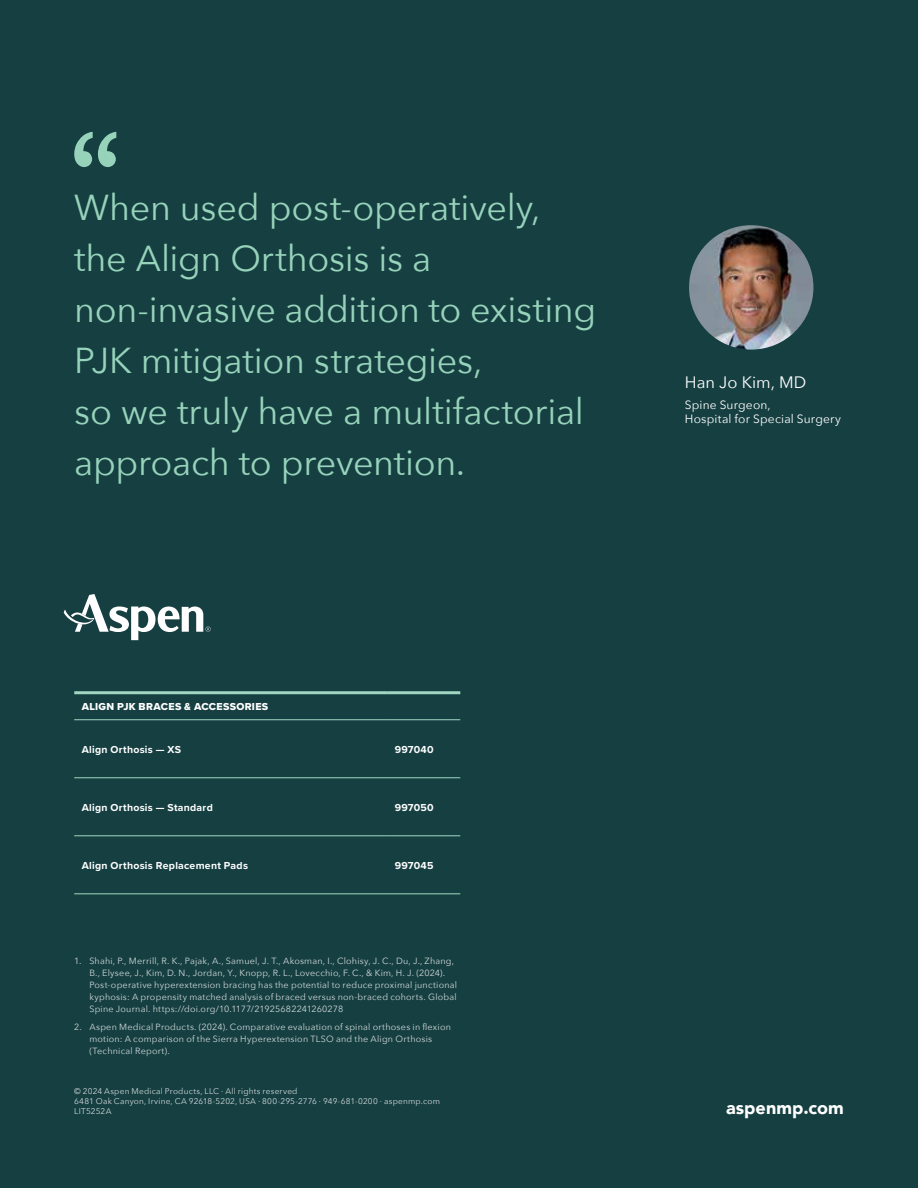
<style>
.page{position:relative;width:918px;height:1188px;background:#163f42}
.page>*{position:absolute;margin:0;border:0;box-sizing:border-box;transform-origin:0 0}
.t1{font:36px/51px "Avenir Next";letter-spacing:-.01em;color:#97d3ba}
.t2{font:900 18px "Avenir";letter-spacing:.005em;color:#fff}
.t3{font:16.5px "Avenir Next";letter-spacing:.005em;color:#fff}
.t4{font:12px/14.4px "Avenir Next";letter-spacing:.015em;color:#fff}
.t5{font:700 10.5px "Proxima Nova";letter-spacing:.025em;color:#fff}
.t6{font:10.5px "Proxima Nova Extrabld";letter-spacing:.03em;color:#fff}
.t7{font:9px/12px "Avenir Next";letter-spacing:.025em;color:#fff}
.t8{font:8.25px/9.9px "Avenir Next";letter-spacing:.025em;color:#fff}
</style>
<div class="page">
<svg style="left:64px;top:594px;width:147px;height:46px"></svg>
<hr style="left:74px;top:691px;width:314px;height:3px;background:#a1d7c1">
<hr style="left:388px;top:691px;width:72px;height:3px;background:#a1d7c1">
<hr style="left:74px;top:719px;width:314px;height:1px;background:#a1d7c1">
<hr style="left:388px;top:719px;width:72px;height:1px;background:#a1d7c1">
<hr style="left:74px;top:778px;width:314px;height:1px;background:#a1d7c1">
<hr style="left:388px;top:778px;width:72px;height:1px;background:#a1d7c1">
<hr style="left:74px;top:836px;width:314px;height:1px;background:#a1d7c1">
<hr style="left:388px;top:836px;width:72px;height:1px;background:#a1d7c1">
<hr style="left:74px;top:894px;width:314px;height:1px;background:#a1d7c1">
<hr style="left:388px;top:894px;width:72px;height:1px;background:#a1d7c1">
<img style="left:689px;top:225px;width:124px;height:125px;border-radius:62px">
<svg style="left:74px;top:132px;width:42px;height:35px"></svg>
<h1 class="t1" style="left:74px;top:180px;width:523px">When used post-operatively, the Align Orthosis is a non-invasive addition to existing<br>PJK mitigation strategies,<br>so we truly have a multifactorial approach to prevention.</h1>
<p class="t6" style="left:82px;top:699px;width:188px">ALIGN PJK BRACES &amp; ACCESSORIES</p>
<p class="t5" style="left:82px;top:742px;width:101px">Align Orthosis — XS</p>
<p class="t5" style="left:395px;top:742px;width:41px">997040</p>
<p class="t5" style="left:82px;top:800px;width:133px">Align Orthosis — Standard</p>
<p class="t5" style="left:395px;top:800px;width:41px">997050</p>
<p class="t5" style="left:82px;top:858px;width:168px">Align Orthosis Replacement Pads</p>
<p class="t5" style="left:395px;top:858px;width:40px">997045</p>
<p class="t7" style="left:89px;top:954px;width:369px;text-indent:-15px">1. Shahi, P., Merrill, R. K., Pajak, A., Samuel, J. T., Akosman, I., Clohisy, J. C., Du, J., Zhang, B., Elysee, J., Kim, D. N., Jordan, Y., Knopp, R. L., Lovecchio, F. C., &amp; Kim, H. J. (2024).<br>Post-operative hyperextension bracing has the potential to reduce proximal junctional kyphosis: A propensity matched analysis of braced versus non-braced cohorts. Global Spine Journal. https://doi.org/10.1177/21925682241260278</p>
<p class="t7" style="left:89px;top:1021px;width:363px;text-indent:-15px">2. Aspen Medical Products. (2024). Comparative evaluation of spinal orthoses in flexion motion: A comparison of the Sierra Hyperextension TLSO and the Align Orthosis (Technical Report).</p>
<p class="t8" style="left:74px;top:1086px;width:367px">© 2024 Aspen Medical Products, LLC ∙ All rights reserved<br>6481 Oak Canyon, Irvine, CA 92618-5202, USA ∙ 800-295-2776 ∙ 949-681-0200 ∙ aspenmp.com<br>LIT5252A</p>
<h3 class="t3" style="left:685px;top:368px;width:123px">Han Jo Kim, MD</h3>
<h3 class="t4" style="left:685px;top:397px;width:158px">Spine Surgeon,<br>Hospital for Special Surgery</h3>
<h2 class="t2" style="left:726px;top:1092px;width:119px">aspenmp.com</h2>
</div>
